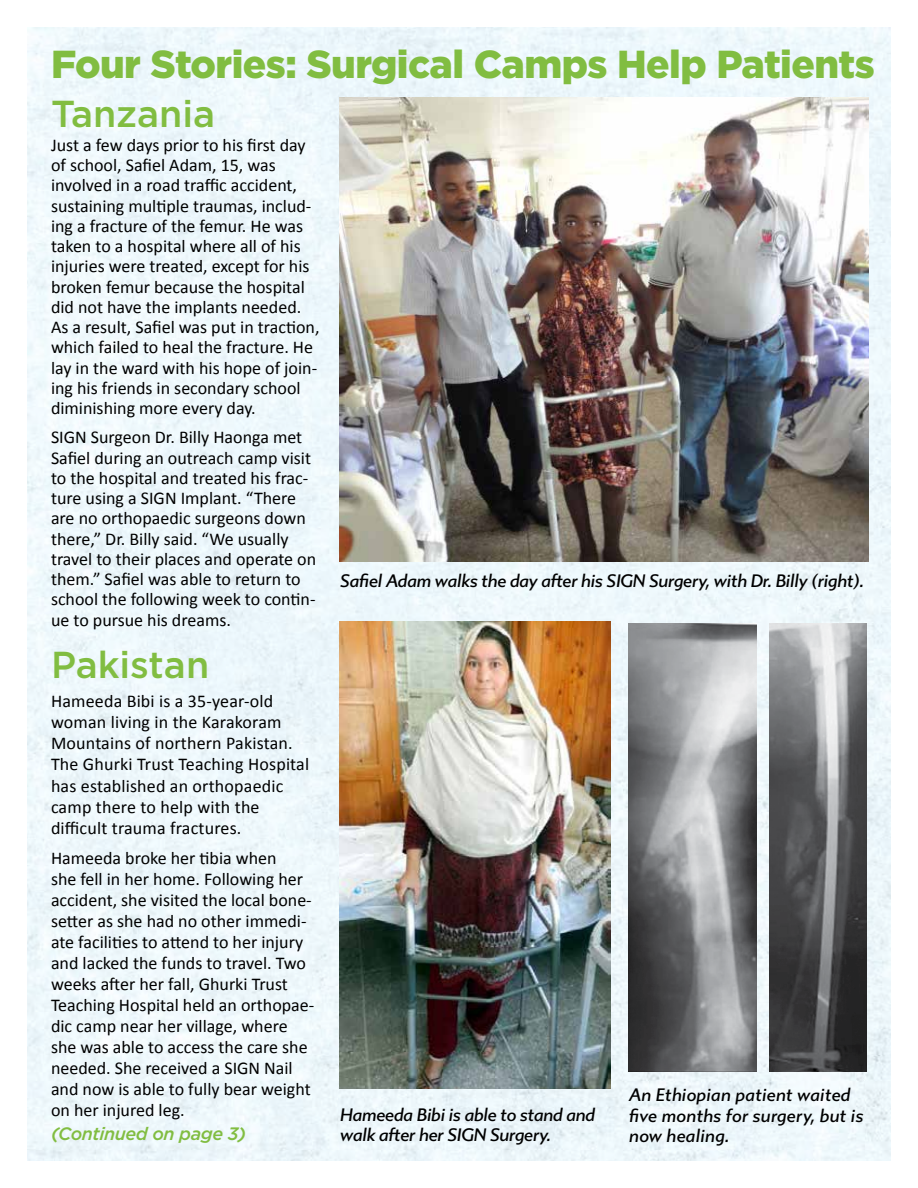
<style>
.page{position:relative;width:918px;height:1188px;background:#fff}
.page>*{position:absolute;margin:0;border:0;box-sizing:border-box;transform-origin:0 0}
.t1{font:900 39px "Gotham";letter-spacing:-.015em;color:#81bd41}
.t2{font:500 37.5px "Gotham";color:#81bd41}
.t3{font:18px/20.2px "Calibri";color:#000}
.t4{font:italic 500 18px "Gibbs";letter-spacing:-.025em;color:#000}
.t5{font:italic 500 18px/20.2px "Gibbs";color:#000}
.t6{font:italic 500 18px "Gotham";letter-spacing:-.025em;color:#81bd41}
</style>
<div class="page">
<div style="left:27px;top:27px;width:864px;height:1134px;background:#eef8fc"></div>
<img style="left:340px;top:622px;width:270px;height:466px">
<img style="left:340px;top:97px;width:528px;height:464px">
<img style="left:629px;top:623px;width:127px;height:448px">
<img style="left:770px;top:623px;width:97px;height:448px">
<h1 class="t1" style="left:51px;top:38px;width:825px">Four Stories: Surgical Camps Help Patients</h1>
<h2 class="t2" style="left:51px;top:89px;width:166px">Tanzania</h2>
<p class="t3" style="left:51px;top:135px;width:270px">Just a few days prior to his first day of school, Safiel Adam, 15, was involved in a road traffic accident, sustaining multiple traumas, includ&shy;ing a fracture of the femur. He was taken to a hospital where all of his injuries were treated, except for his broken femur because the hospital did not have the implants needed.<br>As a result, Safiel was put in traction, which failed to heal the fracture. He lay in the ward with his hope of join&shy;ing his friends in secondary school diminishing more every day.</p>
<p class="t3" style="left:51px;top:427px;width:267px">SIGN Surgeon Dr. Billy Haonga met Safiel during an outreach camp visit to the hospital and treated his frac&shy;ture using a SIGN Implant. “There are no orthopaedic surgeons down there,” Dr. Billy said. “We usually travel to their places and operate on them.” Safiel was able to return to school the following week to contin&shy;ue to pursue his dreams.</p>
<h2 class="t2" style="left:51px;top:641px;width:160px">Pakistan</h2>
<p class="t4" style="left:340px;top:571px;width:526px">Safiel Adam walks the day after his SIGN Surgery, with Dr. Billy (right).</p>
<p class="t3" style="left:51px;top:691px;width:260px;line-height:21px">Hameeda Bibi is a 35-year-old woman living in the Karakoram<br>Mountains of northern Pakistan.<br>The Ghurki Trust Teaching Hospital has established an orthopaedic camp there to help with the difficult trauma fractures.</p>
<p class="t3" style="left:51px;top:847px;width:265px;line-height:21px">Hameeda broke her tibia when<br>she fell in her home. Following her accident, she visited the local bone&shy;setter as she had no other immedi&shy;ate facilities to attend to her injury and lacked the funds to travel. Two weeks after her fall, Ghurki Trust<br>Teaching Hospital held an orthopae&shy;dic camp near her village, where she was able to access the care she needed. She received a SIGN Nail and now is able to fully bear weight on her injured leg.</p>
<p class="t4" style="left:340px;top:1104px;width:257px">Hameeda Bibi is able to stand and</p>
<p class="t6" style="left:51px;top:1122px;width:197px">(Continued on page 3)</p>
<p class="t4" style="left:340px;top:1124px;width:213px">walk after her SIGN Surgery.</p>
<p class="t5" style="left:629px;top:1085px;width:236px">An Ethiopian patient waited five months for surgery, but is now healing.</p>
</div>
